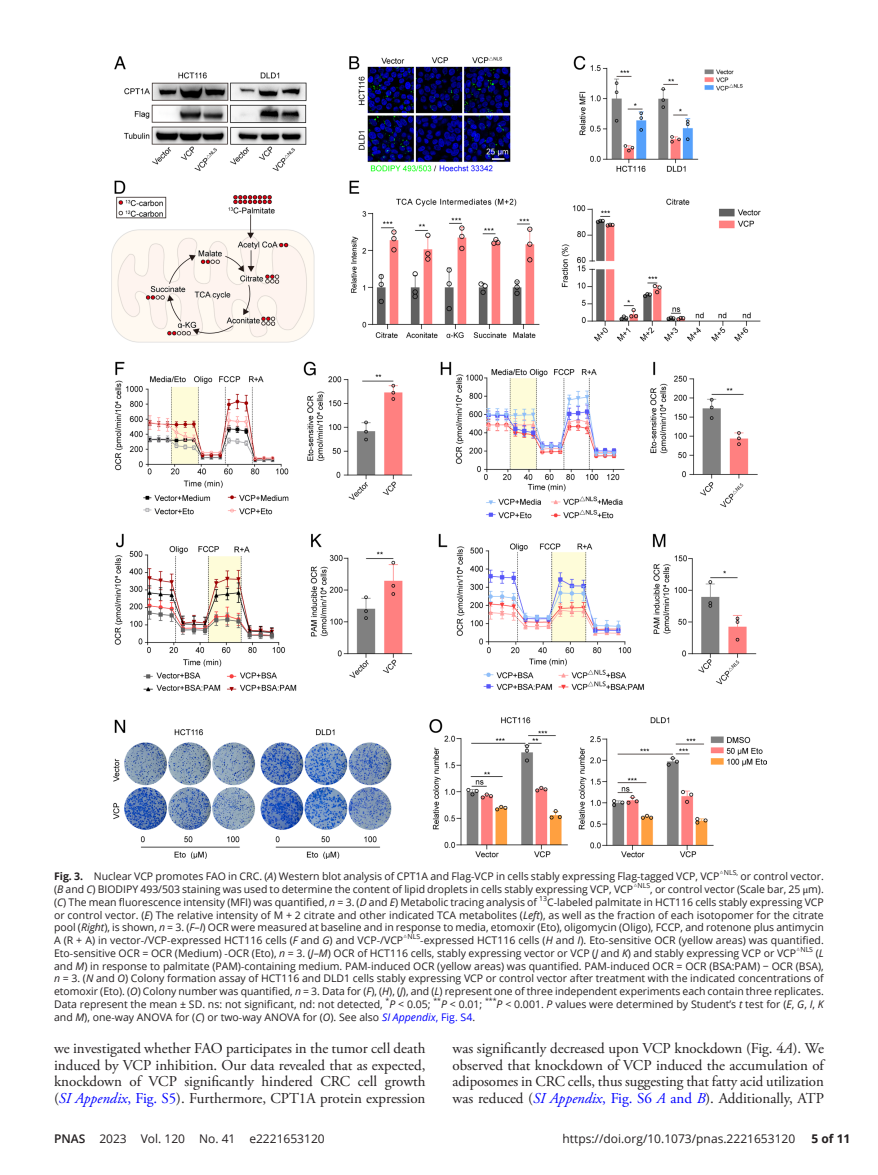
<style>
.page{position:relative;width:878px;height:1175px;background:#fff}
.page>*{position:absolute;margin:0;border:0;box-sizing:border-box;transform-origin:0 0}
.t1{font:15px/16.5px "Adobe Garamond Pro";color:#231f20;text-align:justify}
.t2{font:12px "Open Sans";color:#231f20}
.t3{font:700 12px "Open Sans";color:#231f20}
.t4{font:10.5px/12.8px "Open Sans";color:#231f20;text-align:justify}
.t5{font:7.05px "Open Sans";color:#231f20}
.s1{font-weight:700}
.s2{font-style:italic}
.s3{font-family:"STIX"}
.s4{font-family:"Arial Unicode MS"}
.s5{font-style:italic;color:#00f}
.s6{color:#00f}
.s7{font-weight:600}
</style>
<div class="page">
<img style="left:111px;top:55px;width:655px;height:803px">
<p class="t4" style="left:54px;top:869px;width:666px"><span class="s1">Fig. 3.</span> Nuclear VCP promotes FAO in CRC. (<span class="s2">A</span>) Western blot analysis of CPT1A and Flag<span class="s3">-</span>VCP in cells stably expressing Flag<span class="s3">-</span>tagged VCP, VCP</p>
<p class="t5" style="left:719px;top:868px;width:20px"><span class="s4">△</span>NLS,</p>
<p class="t4" style="left:740px;top:869px;width:85px">or control vector.</p>
<p class="t4" style="left:54px;top:882px;width:580px">(<span class="s2">B</span> and <span class="s2">C</span>) BIODIPY 493/503 staining was used to determine the content of lipid droplets in cells stably expressing VCP, VCP</p>
<p class="t5" style="left:633px;top:880px;width:18px"><span class="s4">△</span>NLS</p>
<p class="t4" style="left:650px;top:882px;width:175px">, or control vector (Scale bar, 25 <span class="s3">μ</span>m).</p>
<p class="t4" style="left:54px;top:895px;width:484px">(<span class="s2">C</span>) The mean fluorescence intensity (MFI) was quantified, <span class="s2">n</span> = 3. (<span class="s2">D</span> and <span class="s2">E</span>) Metabolic tracing analysis of</p>
<p class="t5" style="left:539px;top:893px;width:9px">13</p>
<p class="t4" style="left:54px;top:895px;width:771px;text-indent:493px">C<span class="s3">-</span>labeled palmitate in HCT116 cells stably expressing VCP or control vector. (<span class="s2">E</span>) The relative intensity of M + 2 citrate and other indicated TCA metabolites (<span class="s2">Left</span>), as well as the fraction of each isotopomer for the citrate pool (<span class="s2">Right</span>), is shown, <span class="s2">n</span> = 3. (<span class="s2">F</span>–<span class="s2">I</span>) OCR were measured at baseline and in response to media, etomoxir (Eto), oligomycin (Oligo), FCCP, and rotenone plus antimycin A (R + A) in vector<span class="s3">-</span>/VCP<span class="s3">-</span>expressed HCT116 cells (<span class="s2">F</span> and <span class="s2">G</span>) and VCP<span class="s3">-</span>/VCP</p>
<p class="t5" style="left:403px;top:931px;width:18px"><span class="s4">△</span>NLS</p>
<p class="t4" style="left:54px;top:933px;width:771px;text-indent:366px"><span class="s3">-</span>expressed HCT116 cells (<span class="s2">H</span> and <span class="s2">I</span>). Eto<span class="s3">-</span>sensitive OCR (yellow areas) was quantified.<br>Eto<span class="s3">-</span>sensitive OCR = OCR (Medium) <span class="s3">-</span>OCR (Eto), <span class="s2">n</span> = 3. (<span class="s2">J</span>–<span class="s2">M</span>) OCR of HCT116 cells, stably expressing vector or VCP (<span class="s2">J</span> and <span class="s2">K</span>) and stably expressing VCP or VCP</p>
<p class="t5" style="left:795px;top:944px;width:18px"><span class="s4">△</span>NLS</p>
<p class="t4" style="left:54px;top:946px;width:771px;text-indent:761px">(<span class="s2">L </span>and <span class="s2">M</span>) in response to palmitate (PAM)<span class="s3">-</span>containing medium. PAM<span class="s3">-</span>induced OCR (yellow areas) was quantified. PAM<span class="s3">-</span>induced OCR = OCR (BSA:PAM) − OCR (BSA), <span class="s2">n</span> = 3. (<span class="s2">N</span> and <span class="s2">O</span>) Colony formation assay of HCT116 and DLD1 cells stably expressing VCP or control vector after treatment with the indicated concentrations of etomoxir (Eto). (<span class="s2">O</span>) Colony number was quantified, <span class="s2">n</span> = 3. Data for (<span class="s2">F</span>), (<span class="s2">H</span>), (<span class="s2">J</span>), and (<span class="s2">L</span>) represent one of three independent experiments each contain three replicates.<br>Data represent the mean ± SD. ns: not significant, nd: not detected,</p>
<p class="t5" style="left:385px;top:995px;width:5px">*</p>
<p class="t5" style="left:433px;top:995px;width:9px">**</p>
<p class="t5" style="left:485px;top:995px;width:13px">***</p>
<p class="t4" style="left:496px;top:997px;width:328px"><span class="s2">P</span> &lt; 0.001. <span class="s2">P</span> values were determined by Student’s <span class="s2">t</span> test for (<span class="s2">E</span>, <span class="s2">G</span>, <span class="s2">I</span>, <span class="s2">K</span></p>
<p class="t4" style="left:389px;top:997px;width:43px"><span class="s2">P</span> &lt; 0.05;</p>
<p class="t4" style="left:441px;top:997px;width:43px"><span class="s2">P</span> &lt; 0.01;</p>
<p class="t4" style="left:54px;top:1010px;width:422px">and <span class="s2">M</span>), one<span class="s3">-</span>way ANOVA for (<span class="s2">C</span>) or two<span class="s3">-</span>way ANOVA for (<span class="s2">O</span>). See also <span class="s5">SI Appendix</span><span class="s6">, Fig. S4</span>.</p>
<p class="t1" style="left:54px;top:1041px;width:373px">we investigated whether FAO participates in the tumor cell death induced by VCP inhibition. Our data revealed that as expected, knockdown of VCP significantly hindered CRC cell growth (<span class="s5">SI Appendix</span><span class="s6">, Fig. S5</span>). Furthermore, CPT1A protein expression</p>
<p class="t1" style="left:452px;top:1041px;width:373px">was significantly decreased upon VCP knockdown (Fig. 4<span class="s2">A</span>). We observed that knockdown of VCP induced the accumulation of adiposomes in CRC cells, thus suggesting that fatty acid utilization was reduced (<span class="s5">SI Appendix</span><span class="s6">, Fig. S6</span> <span class="s5">A</span> <span class="s6">and</span> <span class="s5">B</span>). Additionally, ATP</p>
<p class="t2" style="left:54px;top:1130px;width:272px"><span class="s7">PNAS</span> 2023 Vol. 120 No. 41 e2221653120</p>
<p class="t2" style="left:562px;top:1130px;width:234px">https://doi.org/10.1073/pnas.2221653120</p>
<p class="t3" style="left:811px;top:1130px;width:40px">5 of 11</p>
</div>
